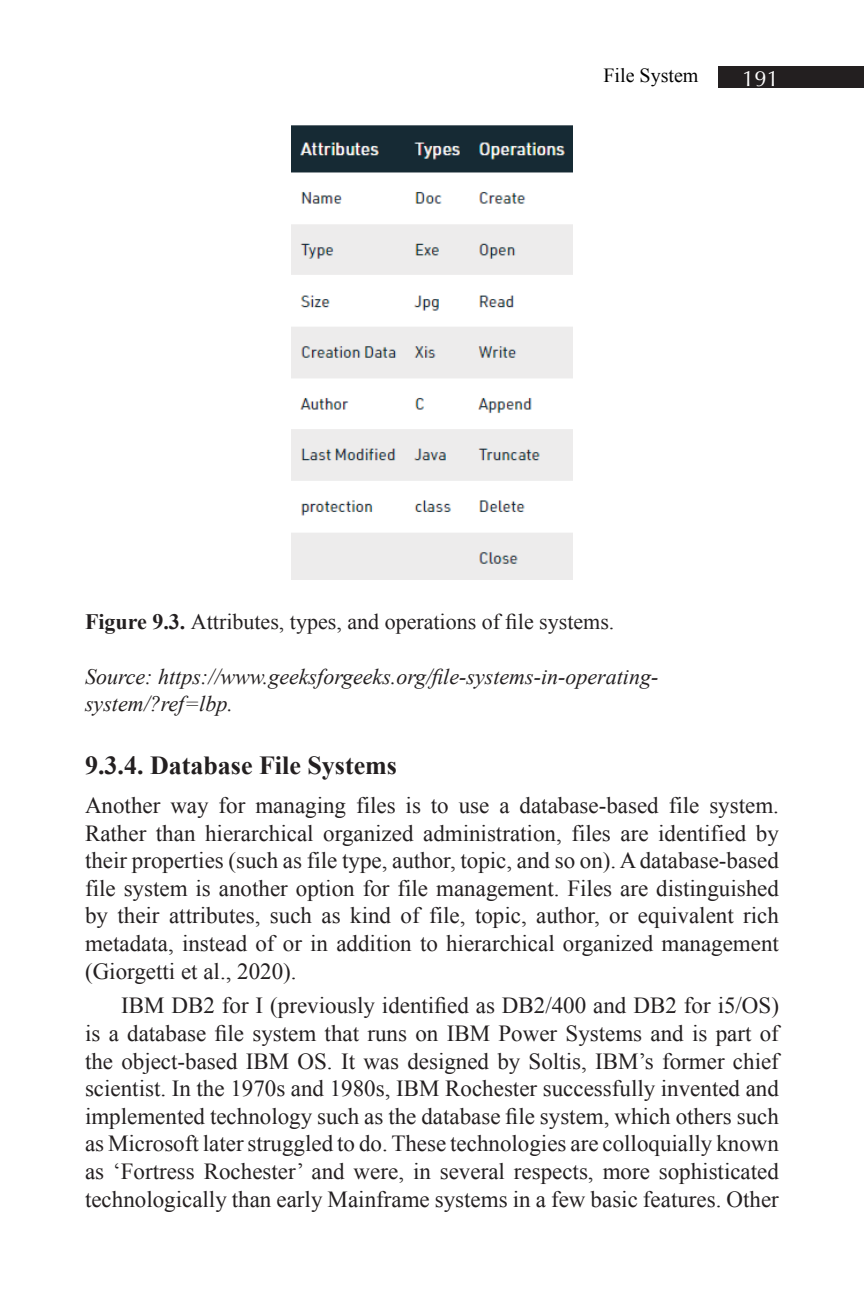
<style>
.page{position:relative;width:864px;height:1296px;background:#fff}
.page>*{position:absolute;margin:0;border:0;box-sizing:border-box;transform-origin:0 0}
.t1{font:700 26px "Times New Roman";color:#231f20}
.t2{font:23px/27.6px "Times New Roman";color:#231f20;text-align:justify}
.t3{font:italic 22px/26.4px "Times New Roman";color:#231f20}
.t4{font:22px "Times New Roman";color:#231f20}
.t5{font:22px "Optima";color:#fff}
.t6{font:20px "Times New Roman";color:#000}
.s1{font-weight:700}
</style>
<div class="page">
<div style="left:718px;top:66px;width:146px;height:22px;background:#231f20"></div>
<img style="left:292px;top:125px;width:280px;height:454px">
<p class="t6" style="left:603px;top:61px;width:97px">File System</p>
<p class="t5" style="left:742px;top:66px;width:38px">191</p>
<p class="t4" style="left:85px;top:607px;width:531px"><span class="s1">Figure 9.3.</span> Attributes, types, and operations of file systems.</p>
<p class="t3" style="left:85px;top:663px;width:575px">Source: https://www.geeksforgeeks.org/file-systems-in-operating&shy;system/?ref=lbp.</p>
<p class="t1" style="left:85px;top:747px;width:313px">9.3.4. Database File Systems</p>
<p class="t2" style="left:85px;top:791px;width:695px">Another way for managing files is to use a database-based file system.<br>Rather than hierarchical organized administration, files are identified by their properties (such as file type, author, topic, and so on). A database-based file system is another option for file management. Files are distinguished by their attributes, such as kind of file, topic, author, or equivalent rich metadata, instead of or in addition to hierarchical organized management (Giorgetti et al., 2020).</p>
<p class="t2" style="left:85px;top:992px;width:695px;text-indent:36px">IBM DB2 for I (previously identified as DB2/400 and DB2 for i5/OS) is a database file system that runs on IBM Power Systems and is part of the object-based IBM OS. It was designed by Soltis, IBM’s former chief scientist. In the 1970s and 1980s, IBM Rochester successfully invented and implemented technology such as the database file system, which others such as Microsoft later struggled to do. These technologies are colloquially known as ‘Fortress Rochester’ and were, in several respects, more sophisticated technologically than early Mainframe systems in a few basic features. Other</p>
</div>
